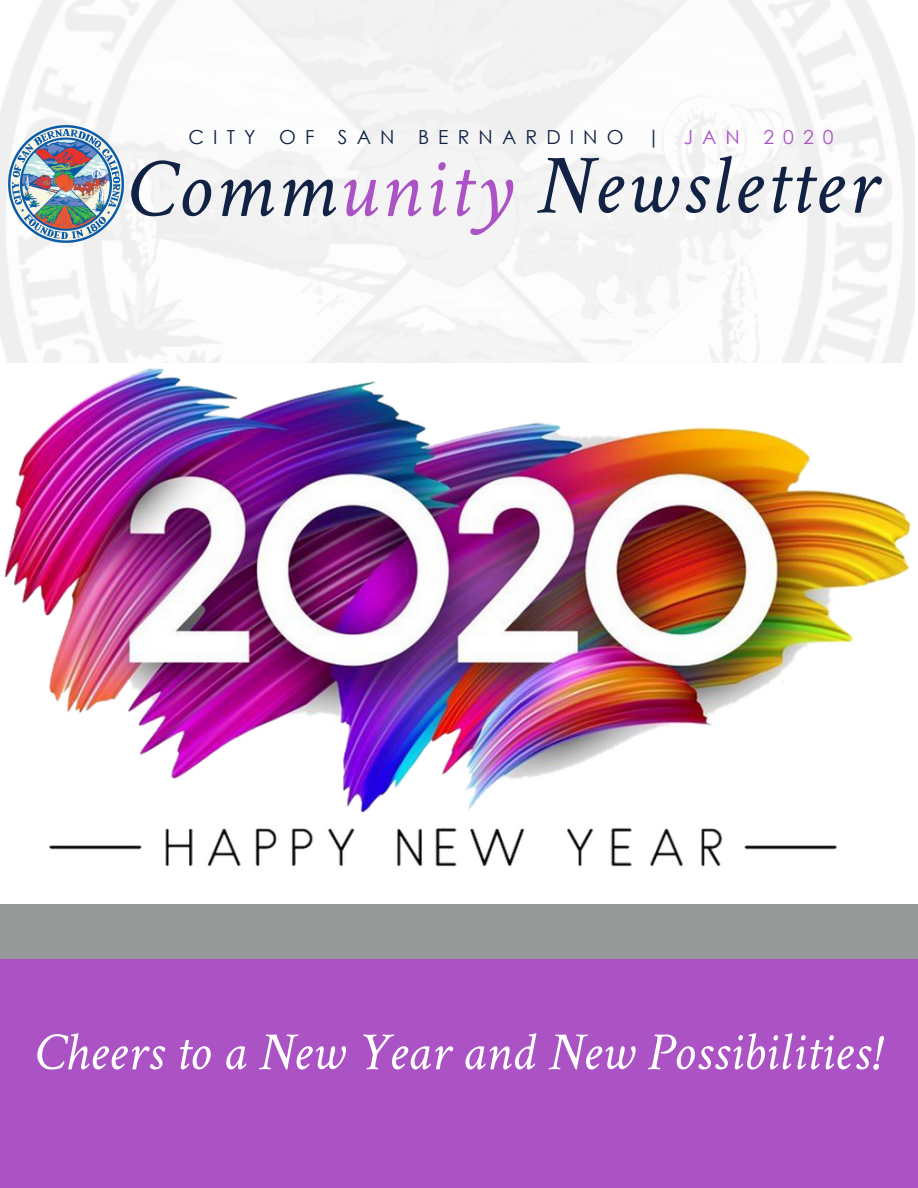
<style>
.page{position:relative;width:918px;height:1188px;background:#fff}
.page>*{position:absolute;margin:0;border:0;box-sizing:border-box;transform-origin:0 0}
.t1{font:italic 85.05px "Crimson Text";letter-spacing:.03em;color:#124}
.t2{font:italic 54px "Crimson Text";color:#fff}
.t3{font:19.35px "Century Gothic";letter-spacing:.47em;color:#124}
.s1{color:#ab52c5}
</style>
<div class="page">
<div style="left:0;top:947px;width:918px;height:241px;background:#ab52c5"></div>
<div style="left:0;top:0;width:915px;height:363px;background:#f5f5f5"></div>
<img style="left:8px;top:126px;width:115px;height:117px">
<div style="left:0;top:904px;width:918px;height:54px;background:#989a9a"></div>
<img style="left:4px;top:368px;width:907px;height:499px">
<p class="t3" style="left:188px;top:124px;width:647px">CITY OF SAN BERNARDINO | <span class="s1">JAN 2020</span></p>
<h1 class="t1" style="left:126px;top:137px;width:752px">Comm<span class="s1">unity</span> Newsletter</h1>
<p class="t2" style="left:34px;top:1021px;width:847px">Cheers to a New Year and New Possibilities!</p>
</div>
